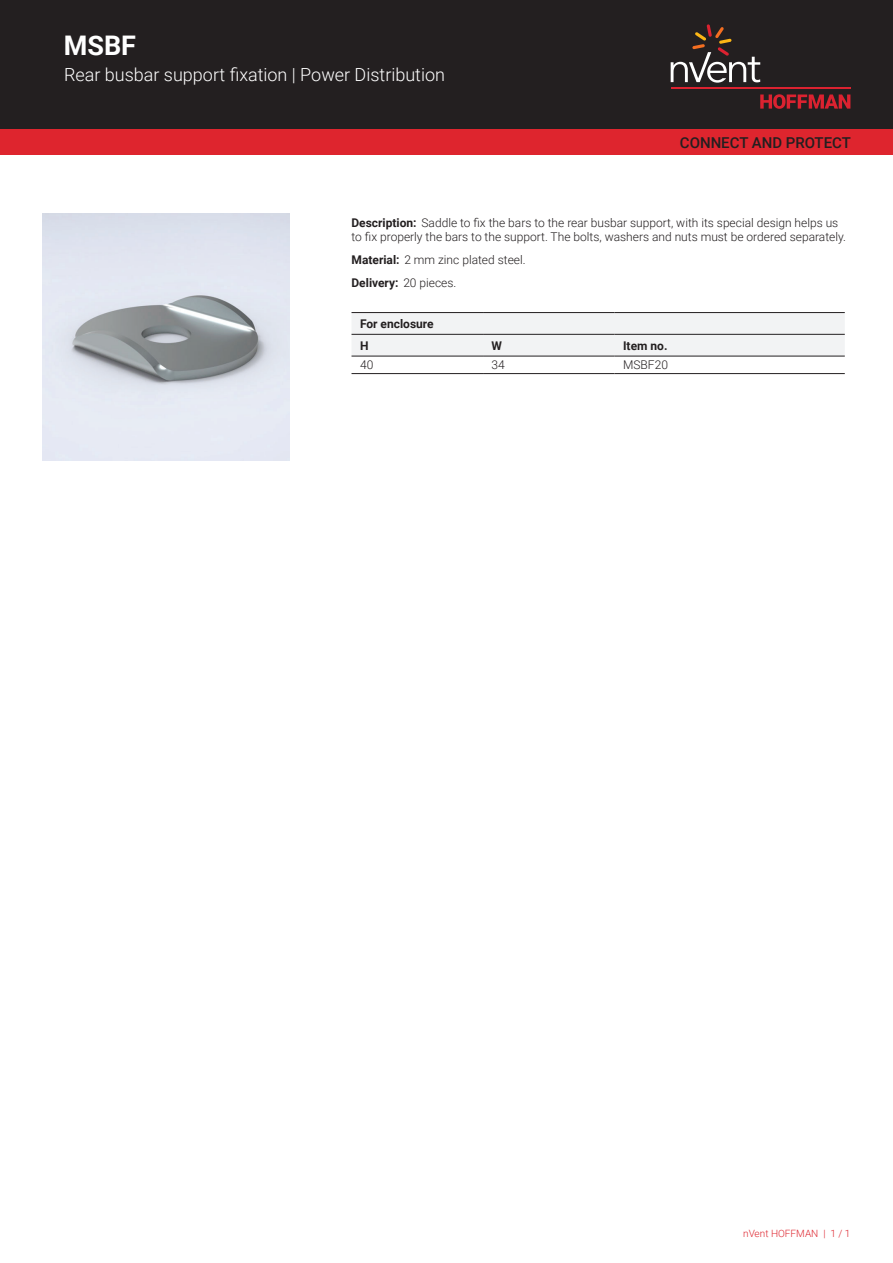
<style>
.page{position:relative;width:893px;height:1263px;background:#fff}
.page>*{position:absolute;margin:0;border:0;box-sizing:border-box;transform-origin:0 0}
.t1{font:700 27px "Roboto";color:#fff}
.t2{font:300 18px "Roboto";color:#fff}
.t3{font:500 15px "Roboto";color:#231f20}
.t4{font:300 12px/14.4px "Roboto";color:#231f20}
.t5{font:700 12px/21.8px "Roboto";color:#231f20}
.t6{font:300 10.05px "Roboto";color:#de252e}
.s1{font-weight:700}
</style>
<div class="page">
<div style="left:0;top:0;width:893px;height:129px;background:#231f20"></div>
<svg style="left:760px;top:94px;width:90px;height:15px"></svg>
<hr style="left:671px;top:88px;width:179px;height:1px;background:#db2230">
<svg style="left:671px;top:24px;width:89px;height:59px"></svg>
<div style="left:0;top:129px;width:893px;height:26px;background:#de252e"></div>
<svg style="left:351px;top:313px;width:494px;height:43px"></svg>
<hr style="left:351px;top:312px;width:132px;height:1px;background:#231f20">
<hr style="left:483px;top:312px;width:132px;height:1px;background:#231f20">
<hr style="left:615px;top:312px;width:230px;height:1px;background:#231f20">
<hr style="left:351px;top:373px;width:132px;height:1px;background:#231f20">
<hr style="left:483px;top:373px;width:132px;height:1px;background:#231f20">
<hr style="left:615px;top:373px;width:230px;height:1px;background:#231f20">
<hr style="left:351px;top:334px;width:132px;height:1px;background:#231f20">
<hr style="left:483px;top:334px;width:132px;height:1px;background:#231f20">
<hr style="left:615px;top:334px;width:230px;height:1px;background:#231f20">
<hr style="left:351px;top:356px;width:132px;height:1px;background:#231f20">
<hr style="left:483px;top:356px;width:132px;height:1px;background:#231f20">
<hr style="left:615px;top:356px;width:230px;height:1px;background:#231f20">
<img style="left:43px;top:213px;width:246px;height:247px">
<h1 class="t1" style="left:64px;top:27px;width:74px">MSBF</h1>
<h2 class="t2" style="left:64px;top:62px;width:382px">Rear busbar support fixation | Power Distribution</h2>
<p class="t3" style="left:680px;top:132px;width:173px">CONNECT AND PROTECT</p>
<p class="t4" style="left:351px;top:215px;width:496px"><span class="s1">Description:</span> Saddle to fix the bars to the rear busbar support, with its special design helps us to fix properly the bars to the support. The bolts, washers and nuts must be ordered separately.</p>
<p class="t4" style="left:351px;top:248px;width:176px;line-height:23px"><span class="s1">Material:</span> 2 mm zinc plated steel.<br><span class="s1">Delivery:</span> 20 pieces.</p>
<p class="t5" style="left:360px;top:312px;width:75px">For enclosure<br>H</p>
<p class="t5" style="left:492px;top:334px;width:12px">W</p>
<p class="t5" style="left:623px;top:334px;width:46px">Item no.</p>
<p class="t4" style="left:360px;top:357px;width:15px">40</p>
<p class="t4" style="left:492px;top:357px;width:15px">34</p>
<p class="t4" style="left:623px;top:357px;width:46px">MSBF20</p>
<p class="t6" style="left:743px;top:1226px;width:109px">nVent HOFFMAN | 1 / 1</p>
</div>
